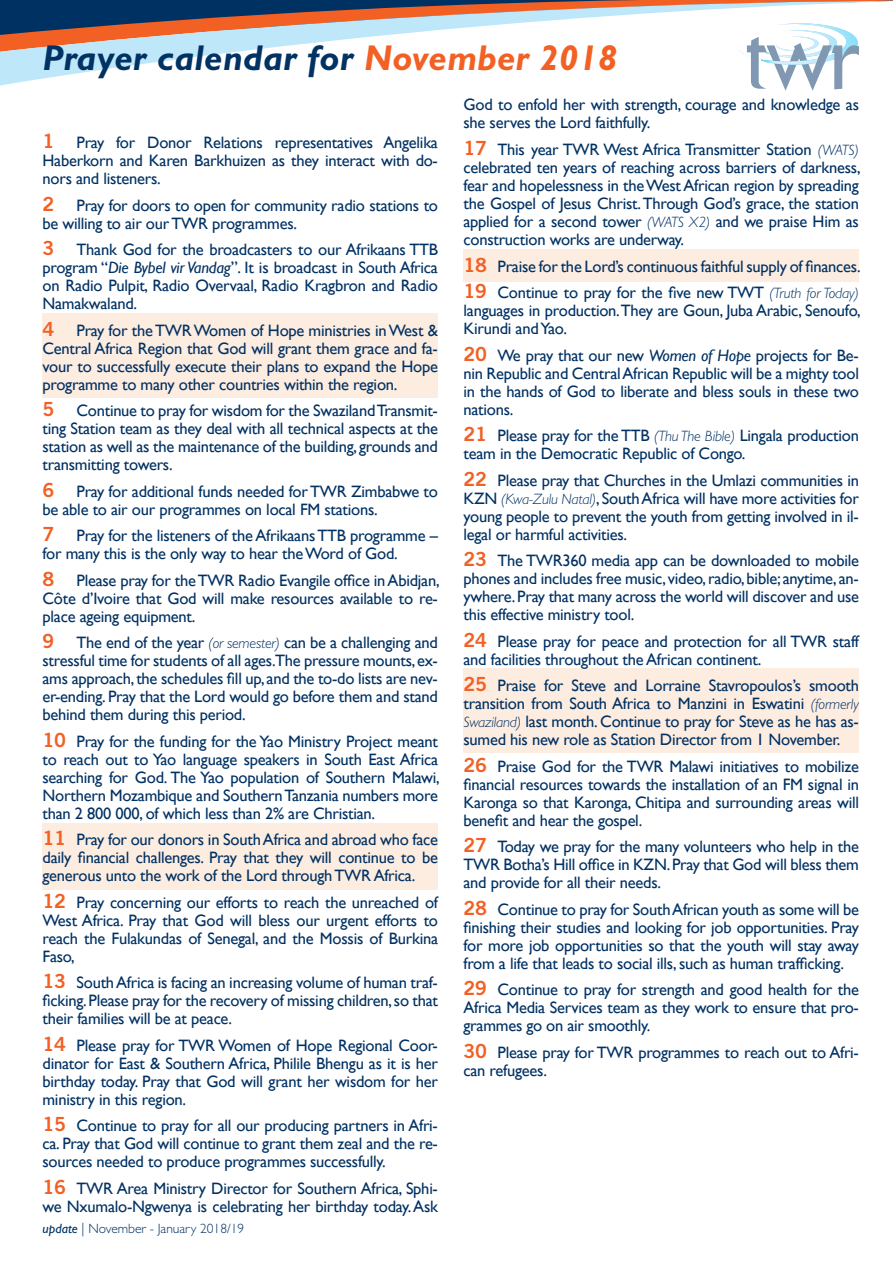
<style>
.page{position:relative;width:893px;height:1263px;background:#fff}
.page>*{position:absolute;margin:0;border:0;box-sizing:border-box;transform-origin:0 0}
.heading_1_large{font:italic 700 36px "Gill Sans";letter-spacing:.01em;color:#003263}
.Prayer_items{font:16.5px/18px "Gill Sans";letter-spacing:-.015em;color:#003163;text-align:justify}
.Prayer_items_Sunday{font:16.5px/18px "Gill Sans";letter-spacing:-.015em;color:#003163;text-align:justify}
.issue_page_bottom{font:300 13.5px "Gill Sans";color:#003163}
.s1{color:#f26024}
.s2{font-family:"Trade Gothic LT Std Bd 2";font-size:19.5px;color:#f26024}
.s3{font-style:italic}
.s4{font-weight:300;font-style:italic;font-size:15px}
.s5{font-weight:400;font-style:italic}
</style>
<div class="page">
<div style="left:43px;top:313px;width:395px;height:85px;background:#fdece0"></div>
<div style="left:43px;top:823px;width:395px;height:66px;background:#fdece0"></div>
<div style="left:463px;top:249px;width:396px;height:32px;background:#fdece0"></div>
<div style="left:463px;top:668px;width:396px;height:85px;background:#fdece0"></div>
<svg style="left:0;top:0;width:893px;height:91px"></svg>
<p class="heading_1_large" style="left:43px;top:37px;width:576px">Prayer calendar for <span class="s1">November 2018</span></p>
<p class="Prayer_items" style="left:43px;top:134px;width:397px"><span class="s2">1</span> Pray for Donor Relations representatives Angelika Haberkorn and Karen Barkhuizen as they interact with do&shy;nors and listeners.</p>
<p class="Prayer_items" style="left:43px;top:197px;width:397px"><span class="s2">2</span> Pray for doors to open for community radio stations to be willing to air our TWR programmes.</p>
<p class="Prayer_items" style="left:43px;top:241px;width:397px"><span class="s2">3</span> Thank God for the broadcasters to our Afrikaans TTB program “<span class="s3">Die Bybel vir Vandag</span>”. It is broadcast in South Africa on Radio Pulpit, Radio Overvaal, Radio Kragbron and Radio Namakwaland.</p>
<p class="Prayer_items_Sunday" style="left:43px;top:322px;width:397px"><span class="s2">4</span> Pray for the TWR Women of Hope ministries in West &amp; Central Africa Region that God will grant them grace and fa&shy;vour to successfully execute their plans to expand the Hope programme to many other countries within the region.</p>
<p class="Prayer_items" style="left:43px;top:402px;width:397px"><span class="s2">5</span> Continue to pray for wisdom for the Swaziland Transmit&shy;ting Station team as they deal with all technical aspects at the station as well as the maintenance of the building, grounds and transmitting towers.</p>
<p class="Prayer_items" style="left:43px;top:483px;width:397px"><span class="s2">6</span> Pray for additional funds needed for TWR Zimbabwe to be able to air our programmes on local FM stations.</p>
<p class="Prayer_items" style="left:43px;top:527px;width:397px"><span class="s2">7</span> Pray for the listeners of the Afrikaans TTB programme – for many this is the only way to hear the Word of God.</p>
<p class="Prayer_items" style="left:43px;top:572px;width:399px"><span class="s2">8</span> Please pray for the TWR Radio Evangile office in Abidjan, Côte d’Ivoire that God will make resources available to re&shy;place ageing equipment.</p>
<p class="Prayer_items" style="left:43px;top:634px;width:397px"><span class="s2">9</span> The end of the year <span class="s4">(or semester)</span> can be a challenging and stressful time for students of all ages.The pressure mounts, ex&shy;ams approach, the schedules fill up, and the to-do lists are nev&shy;er-ending. Pray that the Lord would go before them and stand behind them during this period.</p>
<p class="Prayer_items" style="left:43px;top:733px;width:399px"><span class="s2">10</span> Pray for the funding for the Yao Ministry Project meant to reach out to Yao language speakers in South East Africa searching for God. The Yao population of Southern Malawi, Northern Mozambique and Southern Tanzania numbers more than 2 800 000, of which less than 2% are Christian.</p>
<p class="Prayer_items_Sunday" style="left:43px;top:831px;width:397px"><span class="s2">11</span> Pray for our donors in South Africa and abroad who face daily financial challenges. Pray that they will continue to be generous unto the work of the Lord through TWR Africa.</p>
<p class="Prayer_items" style="left:43px;top:894px;width:397px"><span class="s2">12</span> Pray concerning our efforts to reach the unreached of West Africa. Pray that God will bless our urgent efforts to reach the Fulakundas of Senegal, and the Mossis of Burkina Faso,</p>
<p class="Prayer_items" style="left:43px;top:974px;width:397px"><span class="s2">13</span> South Africa is facing an increasing volume of human traf&shy;ficking. Please pray for the recovery of missing children, so that their families will be at peace.</p>
<p class="Prayer_items" style="left:43px;top:1037px;width:397px"><span class="s2">14</span> Please pray for TWR Women of Hope Regional Coor&shy;dinator for East &amp; Southern Africa, Philile Bhengu as it is her birthday today. Pray that God will grant her wisdom for her ministry in this region.</p>
<p class="Prayer_items" style="left:43px;top:1117px;width:397px"><span class="s2">15</span> Continue to pray for all our producing partners in Afri&shy;ca. Pray that God will continue to grant them zeal and the re&shy;sources needed to produce programmes successfully.</p>
<p class="Prayer_items" style="left:43px;top:1180px;width:397px"><span class="s2">16</span> TWR Area Ministry Director for Southern Africa, Sphi&shy;we Nxumalo-Ngwenya is celebrating her birthday today. Ask</p>
<p class="issue_page_bottom" style="left:43px;top:1220px;width:203px"><span class="s5">update</span> | November - January 2018/19</p>
<p class="Prayer_items" style="left:463px;top:96px;width:397px">God to enfold her with strength, courage and knowledge as she serves the Lord faithfully.</p>
<p class="Prayer_items" style="left:463px;top:141px;width:399px"><span class="s2">17</span> This year TWR West Africa Transmitter Station <span class="s4">(WATS) </span>celebrated ten years of reaching across barriers of darkness, fear and hopelessness in the West African region by spreading the Gospel of Jesus Christ. Through God’s grace, the station applied for a second tower <span class="s4">(WATS X2)</span> and we praise Him as construction works are underway.</p>
<p class="Prayer_items_Sunday" style="left:463px;top:257px;width:399px"><span class="s2">18</span> Praise for the Lord’s continuous faithful supply of finances.</p>
<p class="Prayer_items" style="left:463px;top:284px;width:399px"><span class="s2">19</span> Continue to pray for the five new TWT <span class="s4">(Truth for Today) </span>languages in production.They are Goun, Juba Arabic, Senoufo, Kirundi and Yao.</p>
<p class="Prayer_items" style="left:463px;top:346px;width:397px"><span class="s2">20</span> We pray that our new <span class="s3">Women of Hope</span> projects for Be&shy;nin Republic and Central African Republic will be a mighty tool in the hands of God to liberate and bless souls in these two nations.</p>
<p class="Prayer_items" style="left:463px;top:427px;width:397px"><span class="s2">21</span> Please pray for the TTB <span class="s4">(Thu The Bible)</span> Lingala production team in the Democratic Republic of Congo.</p>
<p class="Prayer_items" style="left:463px;top:471px;width:397px"><span class="s2">22</span> Please pray that Churches in the Umlazi communities in KZN <span class="s4">(Kwa-Zulu Natal)</span>, South Africa will have more activities for young people to prevent the youth from getting involved in il&shy;legal or harmful activities.</p>
<p class="Prayer_items" style="left:463px;top:552px;width:397px"><span class="s2">23</span> The TWR360 media app can be downloaded to mobile phones and includes free music, video, radio, bible; anytime, an&shy;ywhere. Pray that many across the world will discover and use this effective ministry tool.</p>
<p class="Prayer_items" style="left:463px;top:632px;width:397px"><span class="s2">24</span> Please pray for peace and protection for all TWR staff and facilities throughout the African continent.</p>
<p class="Prayer_items_Sunday" style="left:463px;top:677px;width:397px"><span class="s2">25</span> Praise for Steve and Lorraine Stavropoulos’s smooth transition from South Africa to Manzini in Eswatini <span class="s4">(formerly Swaziland)</span> last month. Continue to pray for Steve as he has as&shy;sumed his new role as Station Director from 1 November.</p>
<p class="Prayer_items" style="left:463px;top:757px;width:397px"><span class="s2">26</span> Praise God for the TWR Malawi initiatives to mobilize financial resources towards the installation of an FM signal in Karonga so that Karonga, Chitipa and surrounding areas will benefit and hear the gospel.</p>
<p class="Prayer_items" style="left:463px;top:838px;width:397px"><span class="s2">27</span> Today we pray for the many volunteers who help in the TWR Botha’s Hill office in KZN. Pray that God will bless them and provide for all their needs.</p>
<p class="Prayer_items" style="left:463px;top:900px;width:397px"><span class="s2">28</span> Continue to pray for South African youth as some will be finishing their studies and looking for job opportunities. Pray for more job opportunities so that the youth will stay away from a life that leads to social ills, such as human trafficking.</p>
<p class="Prayer_items" style="left:463px;top:981px;width:397px"><span class="s2">29</span> Continue to pray for strength and good health for the Africa Media Services team as they work to ensure that pro&shy;grammes go on air smoothly.</p>
<p class="Prayer_items" style="left:463px;top:1043px;width:397px"><span class="s2">30</span> Please pray for TWR programmes to reach out to Afri&shy;can refugees.</p>
</div>
